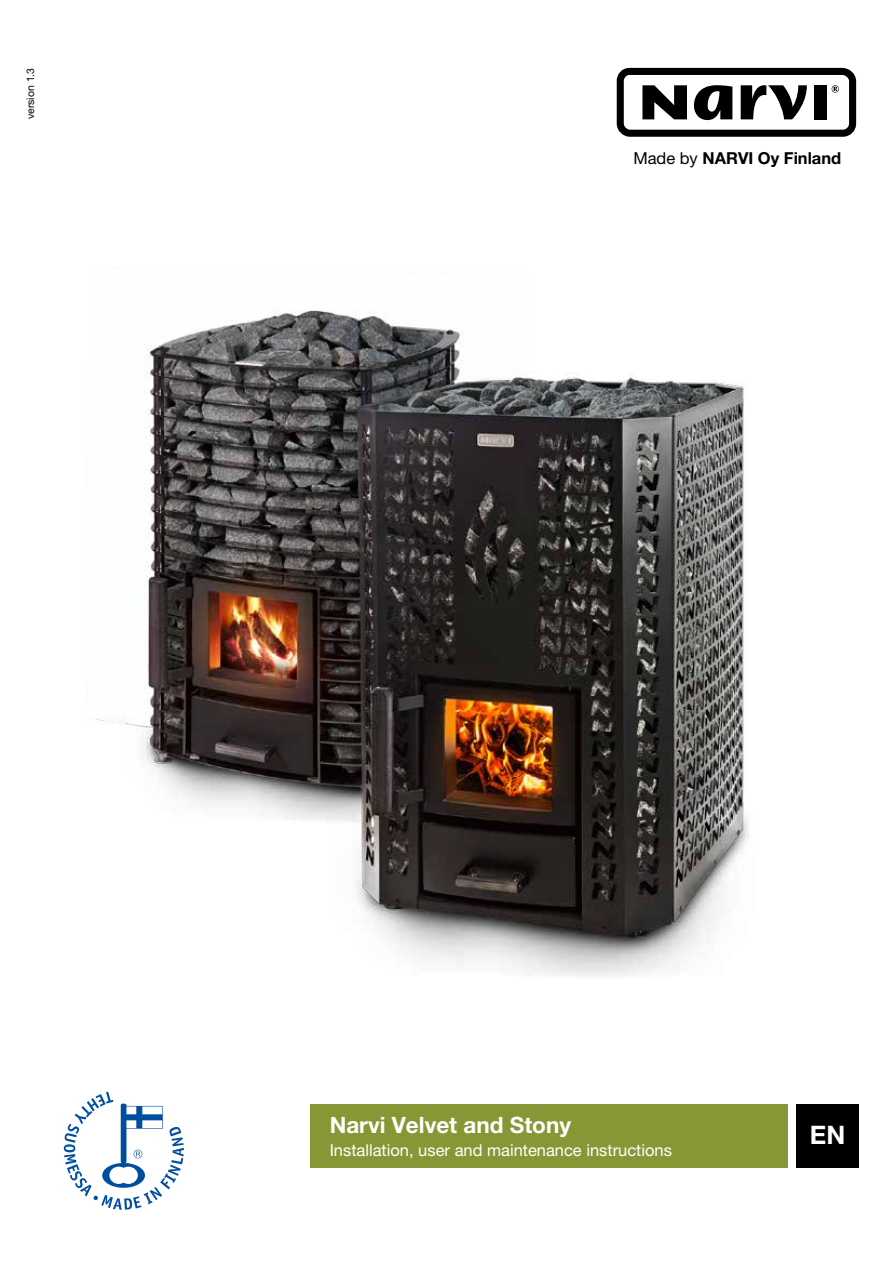
<style>
.page{position:relative;width:893px;height:1263px;background:#fff}
.page>*{position:absolute;margin:0;border:0;box-sizing:border-box;transform-origin:0 0}
.t1{font:700 25.5px "Helvetica Neue LT Std";color:#fff}
.t2{font:700 22.5px "Helvetica Neue LT Std";color:#fff}
.t3{font:16.5px "Helvetica Neue LT Std";color:#fff}
.t4{font:700 16.5px "Helvetica Neue LT Std";color:#000}
.t5{font:10.5px "Helvetica Neue LT Std";color:#000}
.s1{font-weight:400}
</style>
<div class="page">
<svg style="left:64px;top:1092px;width:120px;height:118px"></svg>
<div style="left:796px;top:1104px;width:63px;height:64px;background:#000"></div>
<div style="left:310px;top:1104px;width:478px;height:64px;background:#899635"></div>
<div style="left:617px;top:68px;width:239px;height:69px;border:7px solid #000;border-radius:10px"></div>
<svg style="left:741px;top:85px;width:66px;height:34px"></svg>
<div style="left:814px;top:85px;width:13px;height:34px;background:#000"></div>
<svg style="left:642px;top:85px;width:90px;height:35px"></svg>
<svg style="left:832px;top:85px;width:7px;height:8px"></svg>
<img style="left:95px;top:273px;width:654px;height:703px">
<p class="t5" style="left:24px;top:119px;width:53px;rotate:-90deg">version 1.3</p>
<p class="t4" style="left:633px;top:148px;width:209px"><span class="s1">Made by</span> NARVI Oy Finland</p>
<h2 class="t2" style="left:330px;top:1111px;width:243px">Narvi Velvet and Stony</h2>
<p class="t3" style="left:330px;top:1140px;width:344px">Installation, user and maintenance instructions</p>
<h1 class="t1" style="left:810px;top:1119px;width:37px">EN</h1>
</div>
